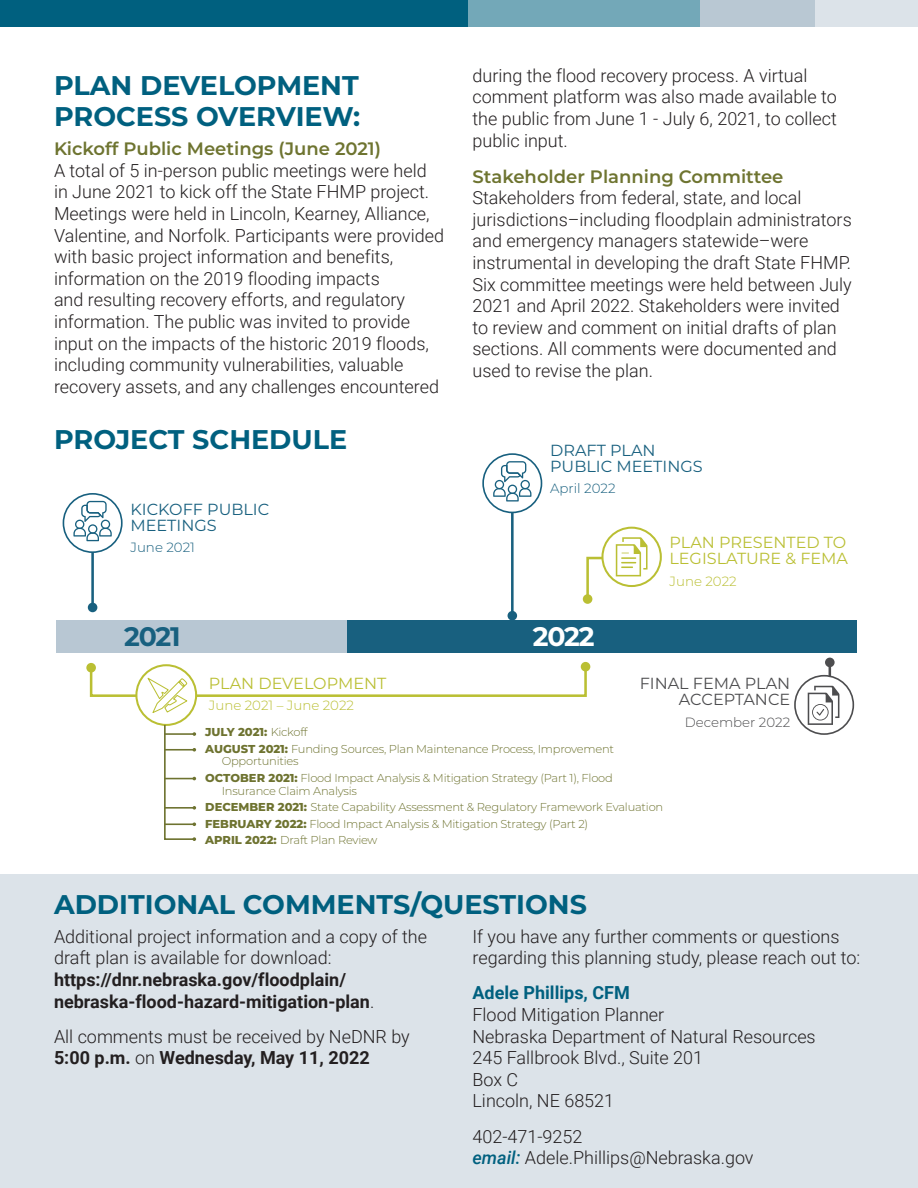
<style>
.page{position:relative;width:918px;height:1188px;background:#fff}
.page>*{position:absolute;margin:0;border:0;box-sizing:border-box;transform-origin:0 0}
.t1{font:700 27px/31.5px "Montserrat";color:#00607f}
.t2{font:700 26.7px "Montserrat";color:#18607f}
.t3{font:700 26.7px "Montserrat";color:#fff}
.Body_Copy{font:300 18px/21.6px "Roboto";color:#231f20}
.Subtitle{font:600 18px "Montserrat";color:#6e7430}
.t4{font:16.05px/16px "Montserrat";color:#babf33}
.t5{font:16.05px/16px "Montserrat";color:#18607f}
.t6{font:16.05px/16px "Montserrat";color:#4d4d4f;text-align:right}
.t7{font:300 13.35px "Montserrat";color:#babf33}
.t8{font:300 13.35px "Montserrat";color:#18607f}
.t9{font:300 13.35px "Montserrat";color:#4d4d4f}
.t10{font:300 11.4px/16.5px "Montserrat";letter-spacing:-.02em;color:#6e7330}
.s1{font-size:51.9px;color:#fff}
.s2{font-weight:800}
.s3{font-weight:700}
.s4{font-weight:700;color:#00607f}
.s5{font-weight:500;font-style:italic;color:#00607f}
</style>
<div class="page">
<div style="left:0;top:875px;width:918px;height:313px;background:#dce3e9"></div>
<div style="left:0;top:0;width:468px;height:27px;background:#00607f"></div>
<div style="left:468px;top:0;width:232px;height:27px;background:#73a8b8"></div>
<div style="left:700px;top:0;width:116px;height:27px;background:#b9c8d3"></div>
<div style="left:816px;top:0;width:102px;height:27px;background:#dce3e9"></div>
<div style="left:343px;top:620px;width:513px;height:33px;background:#18607f"></div>
<div style="left:57px;top:620px;width:290px;height:33px;background:#b8c7d3"></div>
<svg style="left:86px;top:663px;width:10px;height:10px"></svg>
<svg style="left:581px;top:662px;width:9px;height:9px"></svg>
<svg style="left:136px;top:665px;width:60px;height:60px"></svg>
<svg style="left:89px;top:664px;width:499px;height:51px"></svg>
<hr style="left:91px;top:524px;width:3px;height:84px;background:#18607f">
<div style="left:88px;top:603px;width:9px;height:9px;background:#18607f;border-radius:50%"></div>
<svg style="left:63px;top:494px;width:59px;height:58px"></svg>
<div style="left:63px;top:493px;width:60px;height:60px;border:2px solid #18607f;border-radius:50%"></div>
<svg style="left:73px;top:501px;width:39px;height:40px"></svg>
<svg style="left:583px;top:594px;width:9px;height:10px"></svg>
<hr style="left:829px;top:662px;width:2px;height:53px;background:#4d4d4f">
<div style="left:825px;top:658px;width:10px;height:9px;background:#4d4d4f;border-radius:50%"></div>
<div style="left:601px;top:527px;width:61px;height:60px;border:2px solid #babf33;border-radius:50%"></div>
<div style="left:795px;top:676px;width:58px;height:58px;background:#fff;border-radius:50%"></div>
<div style="left:794px;top:675px;width:60px;height:60px;border:2px solid #4d4d4f;border-radius:50%"></div>
<svg style="left:585px;top:537px;width:63px;height:65px"></svg>
<svg style="left:808px;top:686px;width:31px;height:39px"></svg>
<hr style="left:511px;top:474px;width:3px;height:142px;background:#18607f">
<div style="left:508px;top:611px;width:9px;height:9px;background:#18607f;border-radius:50%"></div>
<div style="left:483px;top:454px;width:59px;height:58px;background:#fff;border-radius:50%"></div>
<div style="left:482px;top:453px;width:60px;height:60px;border:2px solid #18607f;border-radius:50%"></div>
<svg style="left:493px;top:461px;width:38px;height:41px"></svg>
<svg style="left:163px;top:723px;width:33px;height:118px"></svg>
<p class="t1" style="left:54px;top:68px;width:308px">PLAN DEVELOPMENT<br>PROCESS OVERVIEW:</p>
<p class="Subtitle" style="left:54px;top:136px;width:329px">Kickoff Public Meetings (June 2021)</p>
<p class="Body_Copy" style="left:54px;top:159px;width:392px">A total of 5 in-person public meetings were held in June 2021 to kick off the State FHMP project.<br>Meetings were held in Lincoln, Kearney, Alliance, Valentine, and Norfolk. Participants were provided with basic project information and benefits, information on the 2019 flooding impacts<br>and resulting recovery efforts, and regulatory information. The public was invited to provide input on the impacts of the historic 2019 floods, including community vulnerabilities, valuable recovery assets, and any challenges encountered</p>
<p class="t1" style="left:54px;top:422px;width:295px">PROJECT SCHEDULE</p>
<p class="t5" style="left:130px;top:501px;width:140px">KICKOFF PUBLIC<br>MEETINGS</p>
<p class="t8" style="left:130px;top:538px;width:66px">June 2021</p>
<p class="t2" style="left:124px;top:617px;width:198px">2021 <span class="s1">2019</span></p>
<p class="Body_Copy" style="left:472px;top:64px;width:366px">during the flood recovery process. A virtual comment platform was also made available to the public from June 1 - July 6, 2021, to collect public input.</p>
<p class="Subtitle" style="left:472px;top:164px;width:312px">Stakeholder Planning Committee</p>
<p class="Body_Copy" style="left:472px;top:186px;width:381px">Stakeholders from federal, state, and local jurisdictions–including floodplain administrators and emergency managers statewide–were instrumental in developing the draft State FHMP.<br>Six committee meetings were held between July 2021 and April 2022. Stakeholders were invited to review and comment on initial drafts of plan sections. All comments were documented and used to revise the plan.</p>
<p class="t5" style="left:550px;top:442px;width:154px">DRAFT PLAN<br>PUBLIC MEETINGS</p>
<p class="t8" style="left:550px;top:479px;width:67px">April 2022</p>
<p class="t3" style="left:533px;top:617px;width:63px">2022</p>
<p class="t4" style="left:670px;top:534px;width:180px">PLAN PRESENTED TO<br>LEGISLATURE &amp; FEMA</p>
<p class="t7" style="left:670px;top:572px;width:69px">June 2022</p>
<p class="t4" style="left:209px;top:675px;width:179px">PLAN DEVELOPMENT</p>
<p class="t7" style="left:209px;top:697px;width:147px">June 2021 – June 2022</p>
<p class="t6" style="left:640px;top:675px;width:152px">FINAL FEMA PLAN<br>ACCEPTANCE</p>
<p class="t9" style="left:685px;top:713px;width:107px">December 2022</p>
<p class="t10" style="left:205px;top:724px;width:410px"><span class="s2">JULY 2021:</span> Kickoff<br><span class="s2">AUGUST 2021:</span> Funding Sources, Plan Maintenance Process, Improvement</p>
<p class="t10" style="left:205px;top:753px;width:409px;text-indent:17px">Opportunities<br><span class="s2">OCTOBER 2021:</span> Flood Impact Analysis &amp; Mitigation Strategy (Part 1), Flood</p>
<p class="t10" style="left:205px;top:782px;width:460px;text-indent:17px">Insurance Claim Analysis<br><span class="s2">DECEMBER 2021:</span> State Capability Assessment &amp; Regulatory Framework Evaluation <span class="s2">FEBRUARY 2022:</span> Flood Impact Analysis &amp; Mitigation Strategy (Part 2)<br><span class="s2">APRIL 2022:</span> Draft Plan Review</p>
<p class="t1" style="left:54px;top:888px;width:534px">ADDITIONAL COMMENTS/QUESTIONS</p>
<p class="Body_Copy" style="left:54px;top:925px;width:375px">Additional project information and a copy of the draft plan is available for download: <span class="s3">https://dnr.nebraska.gov/floodplain/ nebraska-flood-hazard-mitigation-plan</span>.</p>
<p class="Body_Copy" style="left:54px;top:1025px;width:357px">All comments must be received by NeDNR by<br><span class="s3">5:00 p.m.</span> on <span class="s3">Wednesday, May 11, 2022</span></p>
<p class="Body_Copy" style="left:473px;top:925px;width:389px">If you have any further comments or questions regarding this planning study, please reach out to:</p>
<p class="Body_Copy" style="left:473px;top:982px;width:345px"><span class="s4">Adele Phillips, CFM<br></span>Flood Mitigation Planner<br>Nebraska Department of Natural Resources<br>245 Fallbrook Blvd., Suite 201<br>Box C<br>Lincoln, NE 68521</p>
<p class="Body_Copy" style="left:473px;top:1125px;width:283px">402-471-9252<br><span class="s5">email:</span> Adele.Phillips@Nebraska.gov</p>
</div>
